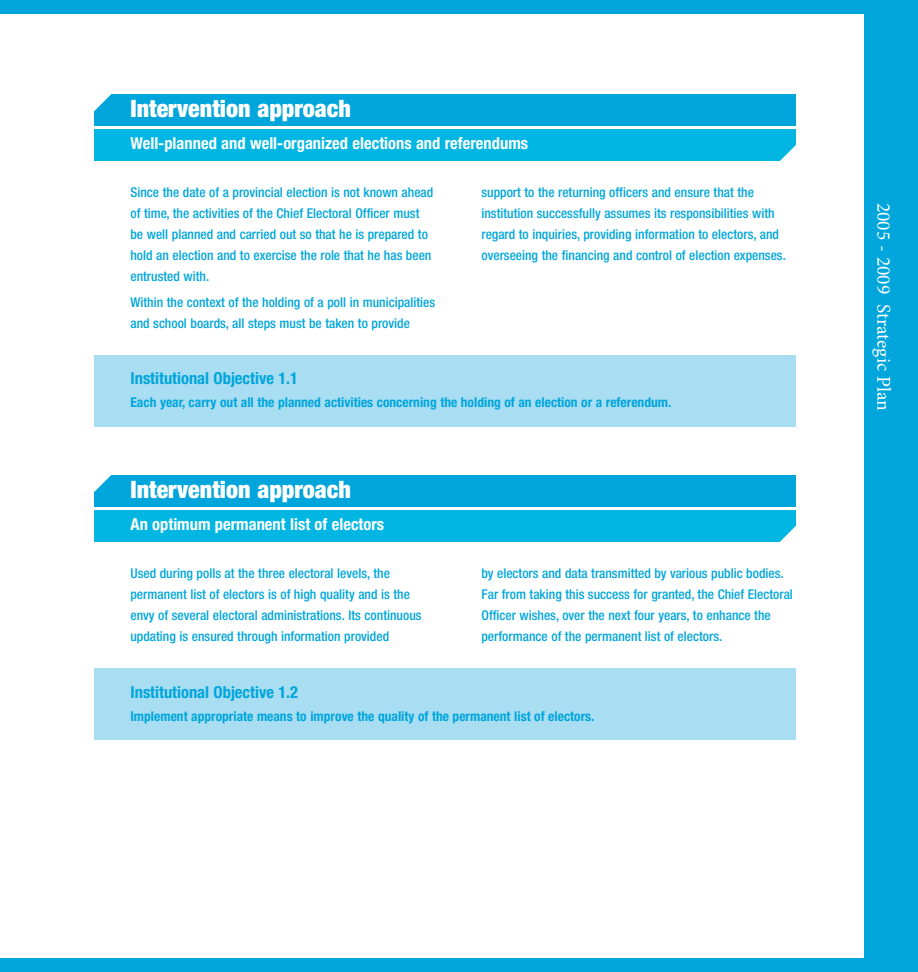
<style>
.page{position:relative;width:918px;height:972px;background:#fff}
.page>*{position:absolute;margin:0;border:0;box-sizing:border-box;transform-origin:0 0}
.t1{font:900 condensed 24px "Helvetica Neue";color:#fff}
.t2{font:19.5px "Minion Pro";color:#fff}
.t3{font:700 condensed 16.5px "Helvetica Neue";color:#fff}
.t4{font:700 condensed 16.5px "Helvetica Neue";color:#00a6db}
.t5{font:500 condensed 13.5px/21px "Helvetica Neue";color:#00a6db}
.t6{font:700 condensed 13.5px "Helvetica Neue";color:#00a6db}
</style>
<div class="page">
<div style="left:94px;top:355px;width:702px;height:72px;background:#a8ddf2"></div>
<div style="left:864px;top:0;width:54px;height:972px;background:#00a6db"></div>
<div style="left:0;top:958px;width:918px;height:14px;background:#00a6db"></div>
<div style="left:0;top:0;width:918px;height:14px;background:#00a6db"></div>
<div style="left:94px;top:94px;width:702px;height:32px;background:#00a6db"></div>
<div style="left:94px;top:129px;width:702px;height:31px;background:#01b6e3"></div>
<svg style="left:94px;top:94px;width:18px;height:18px"></svg>
<svg style="left:779px;top:145px;width:17px;height:16px"></svg>
<div style="left:94px;top:668px;width:702px;height:72px;background:#a8ddf2"></div>
<div style="left:94px;top:475px;width:702px;height:32px;background:#00a6db"></div>
<div style="left:94px;top:510px;width:702px;height:31px;background:#01b6e3"></div>
<svg style="left:94px;top:475px;width:17px;height:17px"></svg>
<svg style="left:779px;top:526px;width:17px;height:16px"></svg>
<h1 class="t1" style="left:130px;top:100px;width:222px">Intervention approach</h1>
<p class="t3" style="left:130px;top:137px;width:399px">Well-planned and well-organized elections and referendums</p>
<p class="t5" style="left:130px;top:183px;width:304px">Since the date of a provincial election is not known ahead of time, the activities of the Chief Electoral Officer must be well planned and carried out so that he is prepared to hold an election and to exercise the role that he has been entrusted with.</p>
<p class="t5" style="left:130px;top:293px;width:306px">Within the context of the holding of a poll in municipalities and school boards, all steps must be taken to provide</p>
<p class="t5" style="left:482px;top:183px;width:306px">support to the returning officers and ensure that the institution successfully assumes its responsibilities with regard to inquiries, providing information to electors, and overseeing the financing and control of election expenses.</p>
<p class="t4" style="left:130px;top:373px;width:169px">Institutional Objective 1.1</p>
<p class="t6" style="left:130px;top:397px;width:542px">Each year, carry out all the planned activities concerning the holding of an election or a referendum.</p>
<h1 class="t1" style="left:130px;top:480px;width:222px">Intervention approach</h1>
<p class="t3" style="left:130px;top:518px;width:255px">An optimum permanent list of electors</p>
<p class="t5" style="left:130px;top:564px;width:293px">Used during polls at the three electoral levels, the permanent list of electors is of high quality and is the envy of several electoral administrations. Its continuous updating is ensured through information provided</p>
<p class="t5" style="left:482px;top:564px;width:313px">by electors and data transmitted by various public bodies.<br>Far from taking this success for granted, the Chief Electoral Officer wishes, over the next four years, to enhance the performance of the permanent list of electors.</p>
<p class="t4" style="left:130px;top:686px;width:169px">Institutional Objective 1.2</p>
<p class="t6" style="left:130px;top:711px;width:465px">Implement appropriate means to improve the quality of the permanent list of electors.</p>
<h2 class="t2" style="left:891px;top:202px;width:210px;rotate:90deg">2005 - 2009 Strategic Plan</h2>
</div>
